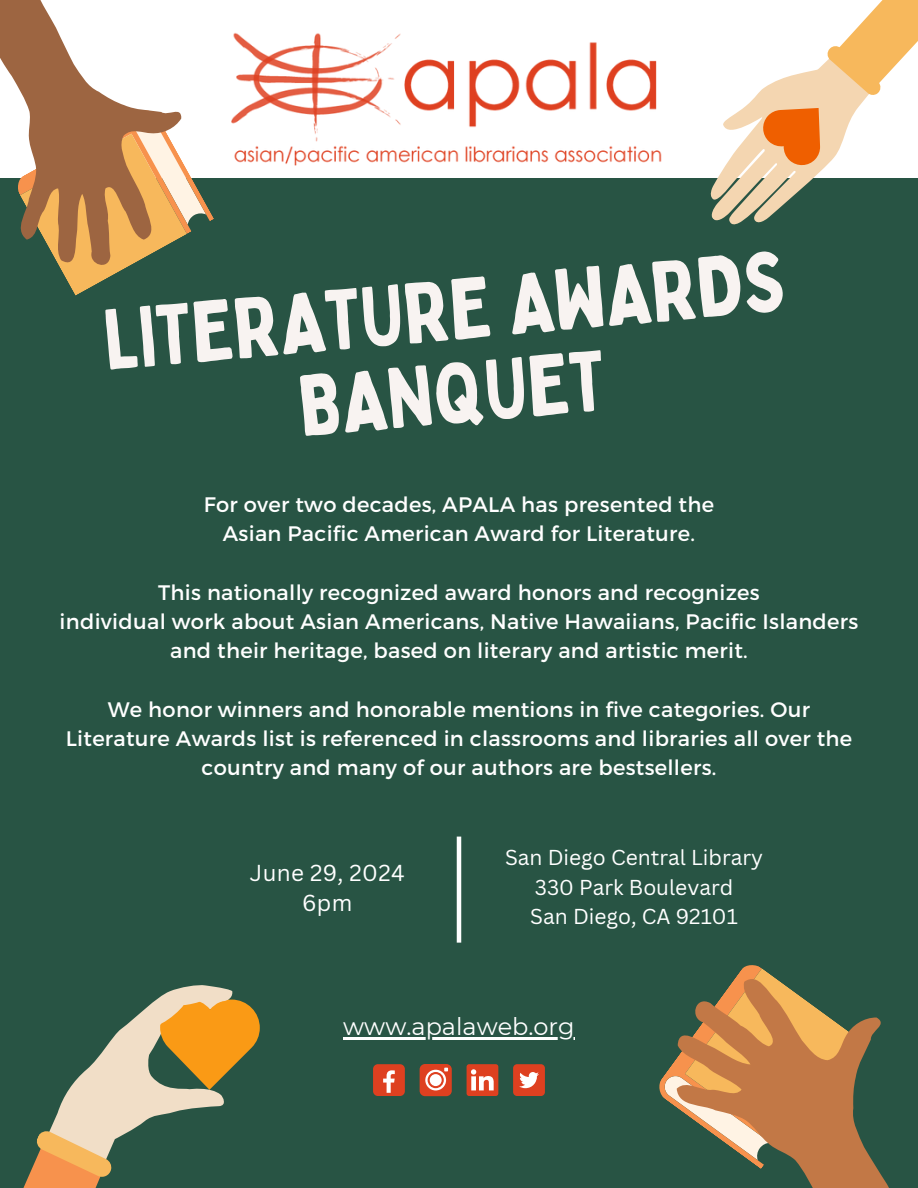
<style>
.page{position:relative;width:918px;height:1188px;background:#fff}
.page>*{position:absolute;margin:0;border:0;box-sizing:border-box;transform-origin:0 0}
.t1{font:84px/83.2px "Bobby Jones";color:#f8f3f1;text-align:center}
.t2{font:24px "Montserrat";color:#fff}
.t3{font:22.5px/30.3px "Canva Sans";letter-spacing:.015em;color:#fff;text-align:center}
.t4{font:21px/29.2px "Montserrat";letter-spacing:.015em;color:#fff;text-align:center}
.t5{font:21px/29.2px "Canva Sans";color:#fff;text-align:center}
</style>
<div class="page">
<div style="left:0;top:178px;width:918px;height:1010px;background:#285444"></div>
<svg style="left:686px;top:178px;width:217px;height:73px;background:#4a6a56"></svg>
<svg style="left:717px;top:0;width:201px;height:181px"></svg>
<svg style="left:22px;top:945px;width:248px;height:243px;background:#647557"></svg>
<svg style="left:0;top:1128px;width:116px;height:60px;background:#aa9061"></svg>
<img style="left:236px;top:33px;width:426px;height:132px">
<hr style="left:343px;top:1038px;width:232px;height:2px;background:#fff">
<svg style="left:0;top:0;width:236px;height:303px"></svg>
<svg style="left:640px;top:930px;width:278px;height:258px;background:#6e6b4a"></svg>
<svg style="left:467px;top:1064px;width:31px;height:32px"></svg>
<div style="left:373px;top:1064px;width:32px;height:32px;background:#de4020;border-radius:5px"></div>
<svg style="left:383px;top:1070px;width:12px;height:23px"></svg>
<div style="left:513px;top:1064px;width:32px;height:32px;background:#de4020;border-radius:4px"></div>
<svg style="left:519px;top:1072px;width:20px;height:16px"></svg>
<svg style="left:420px;top:1064px;width:32px;height:32px"></svg>
<hr style="left:457px;top:837px;width:4px;height:106px;background:#fff">
<p class="t1" style="left:100px;top:296px;width:685px;rotate:-5deg">LITERATURE AWARDS<br>BANQUET</p>
<p class="t4" style="left:204px;top:489px;width:512px">For over two decades, APALA has presented the</p>
<h1 class="t4" style="left:223px;top:518px;width:474px">Asian Pacific American Award for Literature.</h1>
<p class="t4" style="left:158px;top:577px;width:603px">This nationally recognized award honors and recognizes</p>
<p class="t4" style="left:60px;top:606px;width:800px">individual work about Asian Americans, Native Hawaiians, Pacific Islanders and their heritage, based on literary and artistic merit.</p>
<p class="t4" style="left:66px;top:694px;width:788px">We honor winners and honorable mentions in five categories. Our<br>Literature Awards list is referenced in classrooms and libraries all over the country and many of our authors are bestsellers.</p>
<p class="t3" style="left:250px;top:857px;width:156px">June 29, 2024<br>6pm</p>
<p class="t5" style="left:505px;top:843px;width:260px">San Diego Central Library<br>330 Park Boulevard</p>
<p class="t5" style="left:530px;top:901px;width:209px">San Diego, CA 92101</p>
<p class="t2" style="left:343px;top:1012px;width:233px">www.apalaweb.org</p>
</div>
